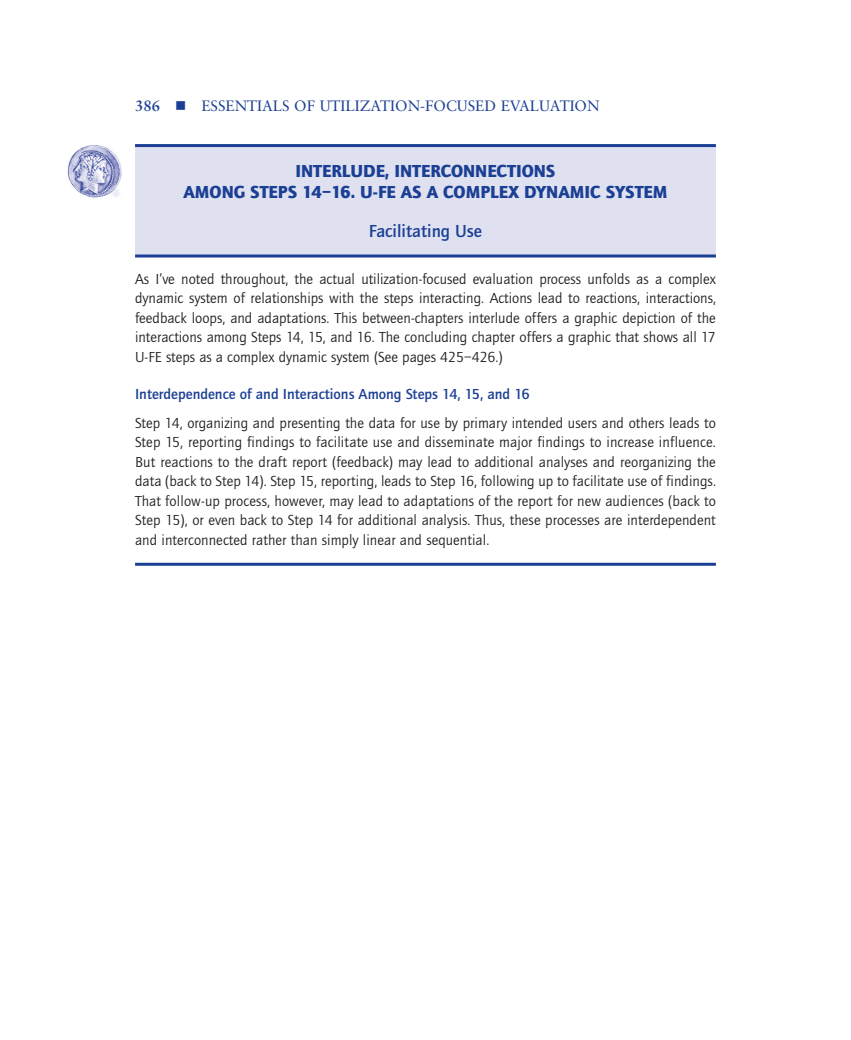
<style>
.page{position:relative;width:851px;height:1040px;background:#fff}
.page>*{position:absolute;margin:0;border:0;box-sizing:border-box;transform-origin:0 0}
.Interlude_Head{font:900 18px/21px "Quay Sans EF";color:#1b3f94;text-align:center}
.Interlude_Sub_Head{font:500 18px "Quay Sans EF";color:#1b3f94}
.Interlude_Text{font:15px/19.5px "Quay Sans EF";color:#231f20;text-align:justify}
.Interlude_Text-2{font:500 15px "Quay Sans EF";color:#1b3f94}
.t1{font:15px "Sabon";color:#1b3f94}
.t2{font:700 15px "Sabon";color:#1b3f94}
</style>
<div class="page">
<div style="left:135px;top:146px;width:581px;height:108px;background:#dfe1f0"></div>
<hr style="left:135px;top:144px;width:581px;height:3px;background:#1b3f94">
<hr style="left:135px;top:254px;width:581px;height:3px;background:#1b3f94">
<img style="left:68px;top:145px;width:54px;height:52px">
<svg style="left:135px;top:562px;width:581px;height:4px;background:#536eae"></svg>
<p class="t2" style="left:135px;top:96px;width:27px">386</p>
<p class="t1" style="left:201px;top:96px;width:400px">ESSENTIALS OF UTILIZATION-FOCUSED EVALUATION</p>
<p class="Interlude_Head" style="left:183px;top:160px;width:485px">INTERLUDE, INTERCONNECTIONS<br>AMONG STEPS 14–16. U-FE AS A COMPLEX DYNAMIC SYSTEM</p>
<p class="Interlude_Sub_Head" style="left:369px;top:221px;width:115px">Facilitating Use</p>
<p class="Interlude_Text" style="left:135px;top:269px;width:582px">As I’ve noted throughout, the actual utilization-focused evaluation process unfolds as a complex dynamic system of relationships with the steps interacting. Actions lead to reactions, interactions, feedback loops, and adaptations. This between-chapters interlude offers a graphic depiction of the interactions among Steps 14, 15, and 16. The concluding chapter offers a graphic that shows all 17<br>U-FE steps as a complex dynamic system (See pages 425–426.)</p>
<p class="Interlude_Text-2" style="left:135px;top:386px;width:396px">Interdependence of and Interactions Among Steps 14, 15, and 16</p>
<p class="Interlude_Text" style="left:135px;top:413px;width:582px">Step 14, organizing and presenting the data for use by primary intended users and others leads to Step 15, reporting findings to facilitate use and disseminate major findings to increase influence.<br>But reactions to the draft report (feedback) may lead to additional analyses and reorganizing the data (back to Step 14). Step 15, reporting, leads to Step 16, following up to facilitate use of findings.<br>That follow-up process, however, may lead to adaptations of the report for new audiences (back to Step 15), or even back to Step 14 for additional analysis. Thus, these processes are interdependent and interconnected rather than simply linear and sequential.</p>
</div>
